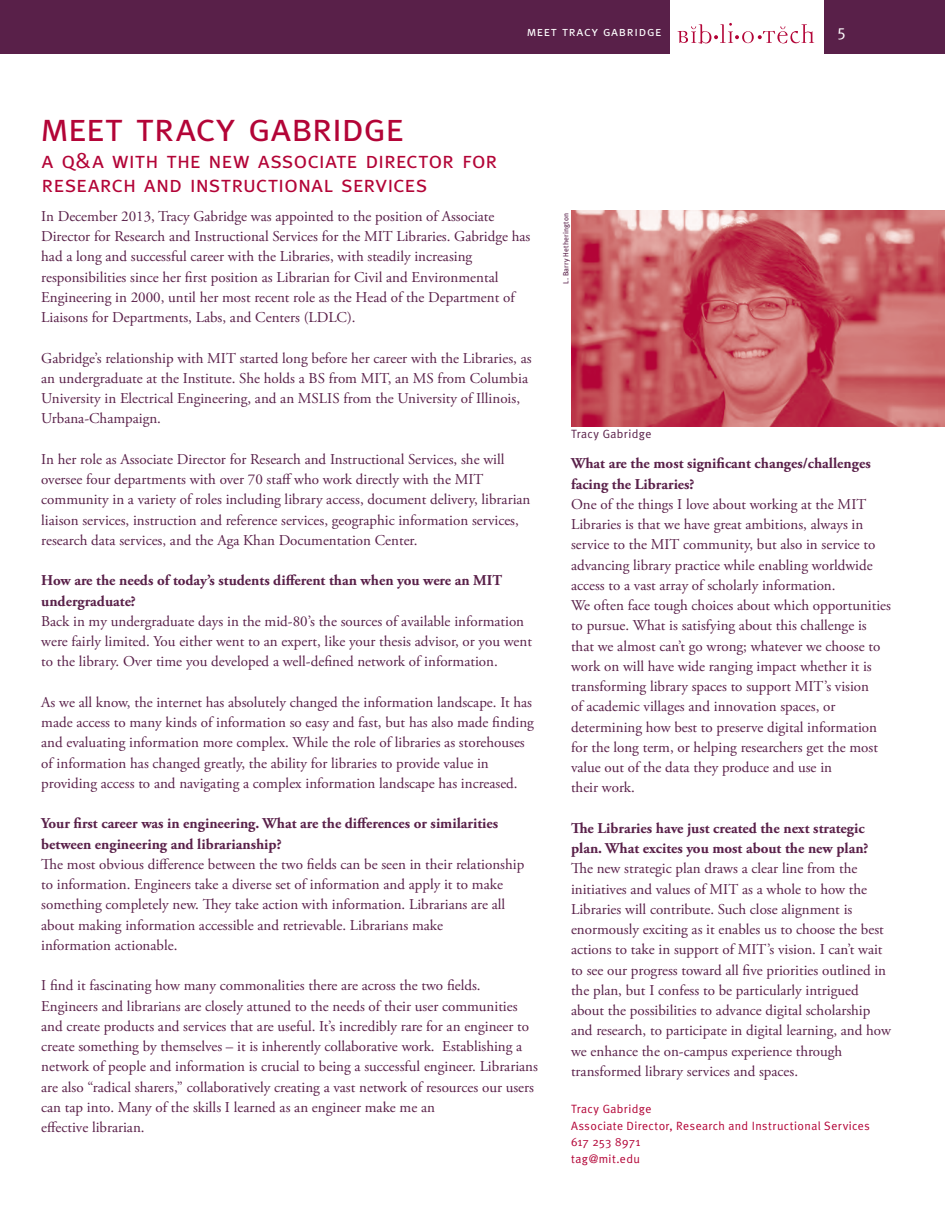
<style>
.page{position:relative;width:945px;height:1215px;background:#fff}
.page>*{position:absolute;margin:0;border:0;box-sizing:border-box;transform-origin:0 0}
.at_Interior__Quote_p{font:40.5px "Meta Caps";letter-spacing:-.015em;color:#b30437}
.Titles{font:23.25px/24px "Meta Caps";letter-spacing:-.005em;color:#b30437}
.t1{font:16.5px "Meta Caps";color:#fff}
.at_Interior__Body_co{font:15px/20.2px "Adobe Garamond Pro";color:#592049}
.at_Interior__Body_co-2{font:700 15px/20.2px "Adobe Garamond Pro";color:#592049}
.at_Interior__Page_he{font:13.5px "Meta Caps";letter-spacing:.05em;color:#fff}
.at_Interior__Contact{font:12px "Meta";letter-spacing:.035em;color:#b30437}
.at_Interior__Contact-2{font:12px "Meta";letter-spacing:.035em;color:#592049}
.at_Interior__Contact-3{font:12px "Meta";letter-spacing:.01em;color:#b30437}
.at_Interior__Contact-4{font:7.5px "Meta";letter-spacing:.025em;color:#592049}
</style>
<div class="page">
<div style="left:0;top:0;width:945px;height:54px;background:#592049"></div>
<div style="left:670px;top:0;width:154px;height:65px;background:#fff"></div>
<svg style="left:678px;top:23px;width:136px;height:21px"></svg>
<img style="left:571px;top:210px;width:373px;height:216px">
<p class="at_Interior__Page_he" style="left:527px;top:23px;width:136px">meet tracy gabridge</p>
<p class="t1" style="left:837px;top:24px;width:10px">5</p>
<p class="at_Interior__Quote_p" style="left:40px;top:104px;width:366px">meet tracy gabridge</p>
<p class="Titles" style="left:42px;top:148px;width:457px">a q&amp;a with the new associate director for research and instructional services</p>
<p class="at_Interior__Body_co" style="left:41px;top:207px;width:491px">In December 2013, Tracy Gabridge was appointed to the position of Associate Director for Research and Instructional Services for the MIT Libraries. Gabridge has had a long and successful career with the Libraries, with steadily increasing responsibilities since her first position as Librarian for Civil and Environmental Engineering in 2000, until her most recent role as the Head of the Department of Liaisons for Departments, Labs, and Centers (LDLC).</p>
<p class="at_Interior__Body_co" style="left:41px;top:348px;width:492px">Gabridge’s relationship with MIT started long before her career with the Libraries, as an undergraduate at the Institute. She holds a BS from MIT, an MS from Columbia University in Electrical Engineering, and an MSLIS from the University of Illinois, Urbana-Champaign.</p>
<p class="at_Interior__Body_co" style="left:41px;top:450px;width:491px">In her role as Associate Director for Research and Instructional Services, she will oversee four departments with over 70 staff who work directly with the MIT community in a variety of roles including library access, document delivery, librarian liaison services, instruction and reference services, geographic information services, research data services, and the Aga Khan Documentation Center.</p>
<p class="at_Interior__Body_co-2" style="left:41px;top:571px;width:462px">How are the needs of today’s students different than when you were an MIT undergraduate?</p>
<p class="at_Interior__Body_co" style="left:41px;top:612px;width:492px">Back in my undergraduate days in the mid-80’s the sources of available information were fairly limited. You either went to an expert, like your thesis advisor, or you went to the library. Over time you developed a well-defined network of information.</p>
<p class="at_Interior__Body_co" style="left:41px;top:693px;width:494px">As we all know, the internet has absolutely changed the information landscape. It has made access to many kinds of information so easy and fast, but has also made finding and evaluating information more complex. While the role of libraries as storehouses of information has changed greatly, the ability for libraries to provide value in providing access to and navigating a complex information landscape has increased.</p>
<p class="at_Interior__Body_co-2" style="left:41px;top:814px;width:458px">Your first career was in engineering. What are the differences or similarities between engineering and librarianship?</p>
<p class="at_Interior__Body_co" style="left:41px;top:855px;width:485px">The most obvious difference between the two fields can be seen in their relationship to information. Engineers take a diverse set of information and apply it to make something completely new. They take action with information. Librarians are all about making information accessible and retrievable. Librarians make<br>information actionable.</p>
<p class="at_Interior__Body_co" style="left:41px;top:976px;width:498px">I find it fascinating how many commonalities there are across the two fields.<br>Engineers and librarians are closely attuned to the needs of their user communities and create products and services that are useful. It’s incredibly rare for an engineer to create something by themselves – it is inherently collaborative work. Establishing a network of people and information is crucial to being a successful engineer. Librarians are also “radical sharers,” collaboratively creating a vast network of resources our users can tap into. Many of the skills I learned as an engineer make me an<br>effective librarian.</p>
<p class="at_Interior__Contact-4" style="left:561px;top:284px;width:72px;rotate:-90deg">L. Barry Hetherington</p>
<p class="at_Interior__Contact-2" style="left:571px;top:427px;width:82px">Tracy Gabridge</p>
<p class="at_Interior__Body_co-2" style="left:571px;top:454px;width:301px">What are the most significant changes/challenges facing the Libraries?</p>
<p class="at_Interior__Body_co" style="left:571px;top:494px;width:321px">One of the things I love about working at the MIT Libraries is that we have great ambitions, always in service to the MIT community, but also in service to advancing library practice while enabling worldwide access to a vast array of scholarly information.<br>We often face tough choices about which opportunities to pursue. What is satisfying about this challenge is that we almost can’t go wrong; whatever we choose to work on will have wide ranging impact whether it is transforming library spaces to support MIT’s vision<br>of academic villages and innovation spaces, or determining how best to preserve digital information for the long term, or helping researchers get the most value out of the data they produce and use in<br>their work.</p>
<p class="at_Interior__Body_co-2" style="left:571px;top:818px;width:299px">The Libraries have just created the next strategic plan. What excites you most about the new plan?</p>
<p class="at_Interior__Body_co" style="left:571px;top:859px;width:321px">The new strategic plan draws a clear line from the initiatives and values of MIT as a whole to how the Libraries will contribute. Such close alignment is enormously exciting as it enables us to choose the best actions to take in support of MIT’s vision. I can’t wait to see our progress toward all five priorities outlined in the plan, but I confess to be particularly intrigued about the possibilities to advance digital scholarship and research, to participate in digital learning, and how we enhance the on-campus experience through transformed library services and spaces.</p>
<p class="at_Interior__Contact" style="left:571px;top:1102px;width:82px">Tracy Gabridge</p>
<p class="at_Interior__Contact" style="left:571px;top:1119px;width:300px">Associate Director, Research and Instructional Services</p>
<p class="at_Interior__Contact-3" style="left:571px;top:1135px;width:71px">617 253 8971</p>
<p class="at_Interior__Contact" style="left:571px;top:1152px;width:70px">tag@mit.edu</p>
</div>
